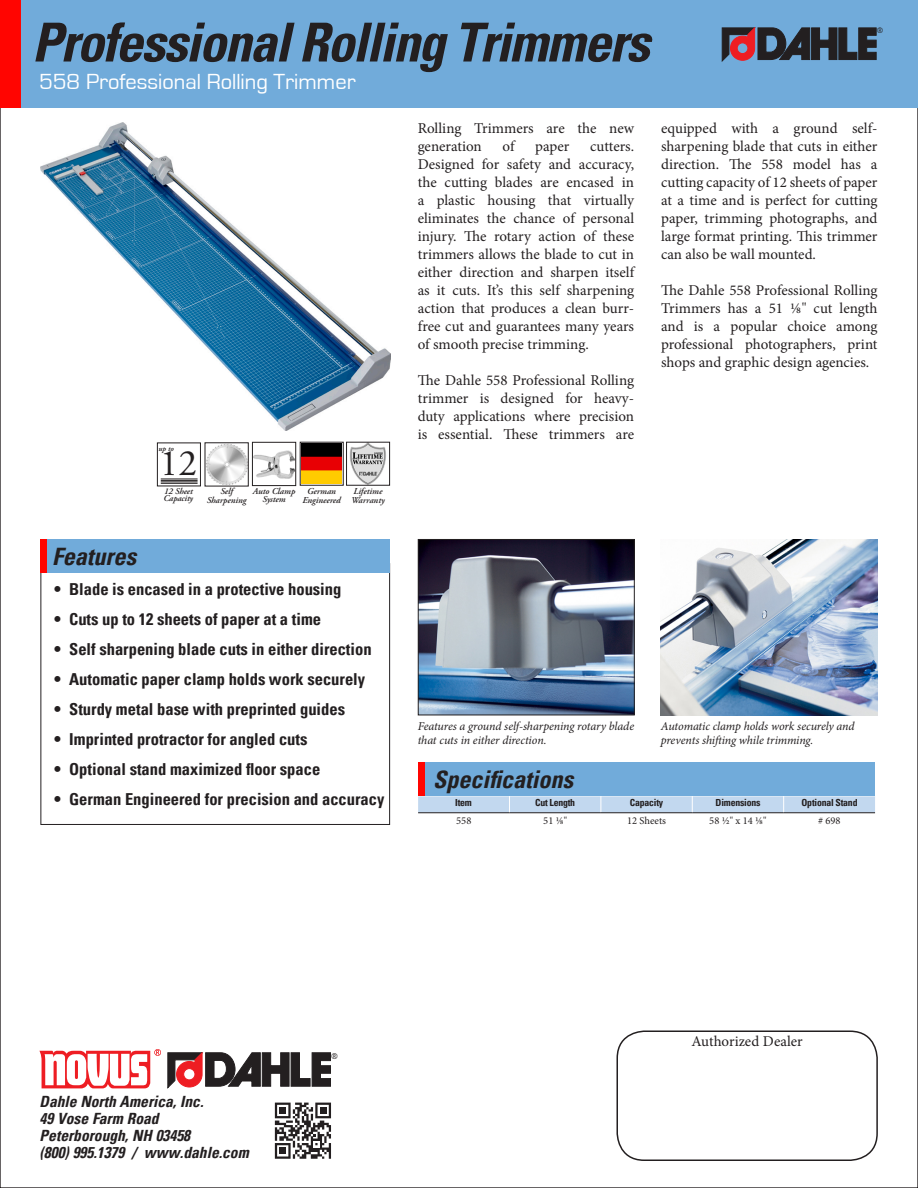
<style>
.page{position:relative;width:918px;height:1188px;background:#fff}
.page>*{position:absolute;margin:0;border:0;box-sizing:border-box;transform-origin:0 0}
.t1{font:italic 700 condensed 54px "Univers";letter-spacing:-.03em;color:#231f20}
.t2{font:37.2px "Adobe Garamond Pro";color:#231f20}
.t3{font:italic 700 condensed 24px "Univers";color:#231f20}
.t4{font:22.5px "Eurostile";color:#fff}
.t5{font:700 condensed 16.5px "Univers";color:#231f20}
.t6{font:italic 700 condensed 15.45px/17.1px "Univers";color:#231f20}
.t7{font:15px/18px "Minion Pro";color:#231f20;text-align:justify}
.t8{font:14.85px "Minion Pro";color:#231f20}
.t9{font:italic 12px/14.4px "Minion Pro";letter-spacing:-.01em;color:#231f20}
.t10{font:10.5px "Minion Pro";color:#231f20}
.t11{font:700 condensed 9.75px "Univers";letter-spacing:-.02em;color:#231f20}
.t12{font:italic 600 9px/8.7px "Adobe Garamond Pro";color:#231f20;text-align:center}
.t13{font:9px "Trebuchet MS";color:#231f20}
.t14{font:italic 600 8.85px/7.8px "Adobe Garamond Pro";letter-spacing:-.01em;color:#231f20}
.t15{font:8.55px "Trebuchet MS";color:#231f20}
.t16{font:italic 600 7.65px "Adobe Garamond Pro";color:#231f20}
</style>
<div class="page">
<div style="left:616px;top:1030px;width:262px;height:131px;border:2px solid #231f20;border-radius:27px"></div>
<svg style="left:168px;top:1052px;width:163px;height:36px"></svg>
<svg style="left:39px;top:1049px;width:122px;height:39px"></svg>
<svg style="left:274px;top:1102px;width:57px;height:57px"></svg>
<svg style="left:275px;top:1103px;width:56px;height:56px"></svg>
<div style="left:0;top:0;width:918px;height:108px;background:#71abda"></div>
<div style="left:0;top:0;width:20px;height:108px;background:#ff0501"></div>
<svg style="left:722px;top:27px;width:154px;height:35px"></svg>
<div style="left:40px;top:539px;width:350px;height:34px;background:#71abda"></div>
<div style="left:40px;top:539px;width:7px;height:34px;background:#ff0501"></div>
<img style="left:349px;top:444px;width:37px;height:40px">
<div style="left:346px;top:442px;width:44px;height:44px;border:1px solid #231f20"></div>
<div style="left:300px;top:442px;width:44px;height:44px;border:1px solid #231f20"></div>
<img style="left:302px;top:444px;width:40px;height:40px">
<img style="left:207px;top:444px;width:40px;height:40px">
<img style="left:254px;top:450px;width:40px;height:29px">
<div style="left:252px;top:442px;width:44px;height:44px;border:1px solid #231f20"></div>
<div style="left:157px;top:442px;width:44px;height:44px;border:1px solid #231f20"></div>
<hr style="left:161px;top:483px;width:37px;height:1px;background:#231f20">
<hr style="left:161px;top:482px;width:37px;height:1px;background:#231f20">
<hr style="left:161px;top:480px;width:37px;height:1px;background:#231f20">
<hr style="left:161px;top:479px;width:37px;height:1px;background:#231f20">
<img style="left:420px;top:541px;width:213px;height:172px">
<div style="left:418px;top:539px;width:217px;height:176px;border:1px solid #231f20"></div>
<img style="left:661px;top:539px;width:217px;height:176px">
<svg style="left:418px;top:796px;width:457px;height:17px;background:#bdd1e6"></svg>
<hr style="left:418px;top:813px;width:92px;height:1px;background:#231f20">
<hr style="left:510px;top:813px;width:91px;height:1px;background:#231f20">
<hr style="left:601px;top:813px;width:91px;height:1px;background:#231f20">
<hr style="left:692px;top:813px;width:92px;height:1px;background:#231f20">
<hr style="left:784px;top:813px;width:91px;height:1px;background:#231f20">
<div style="left:418px;top:762px;width:457px;height:34px;background:#71abda"></div>
<div style="left:418px;top:762px;width:6px;height:34px;background:#ff0501"></div>
<img style="left:40px;top:123px;width:350px;height:308px">
<p class="t1" style="left:32px;top:9px;width:619px">Professional Rolling Trimmers</p>
<p class="t4" style="left:39px;top:69px;width:318px">558 Professional Rolling Trimmer</p>
<p class="t15" style="left:877px;top:25px;width:8px">®</p>
<p class="t16" style="left:159px;top:444px;width:17px">up to</p>
<p class="t2" style="left:160px;top:441px;width:39px">12</p>
<p class="t14" style="left:164px;top:487px;width:31px">12 Sheet<br>Capacity</p>
<p class="t12" style="left:253px;top:487px;width:44px">Auto Clamp<br>System</p>
<p class="t12" style="left:207px;top:487px;width:41px">Self<br>Sharpening</p>
<p class="t12" style="left:302px;top:487px;width:40px">German<br>Engineered</p>
<p class="t12" style="left:351px;top:487px;width:35px;text-align:left">Lifetime<br>Warranty</p>
<p class="t7" style="left:418px;top:120px;width:218px">Rolling Trimmers are the new generation</p>
<p class="t7" style="left:503px;top:138px;width:13px">of</p>
<p class="t7" style="left:535px;top:138px;width:36px">paper</p>
<p class="t7" style="left:418px;top:138px;width:218px;text-indent:172px">cutters.<br>Designed for safety and accuracy, the cutting blades are encased in a plastic housing that virtually eliminates the chance of personal injury. The rotary action of these trimmers allows the blade to cut in either direction and sharpen itself as it cuts. It’s this self sharpening action that produces a clean burr&shy;free cut and guarantees many years of smooth precise trimming.</p>
<p class="t7" style="left:418px;top:372px;width:218px">The Dahle 558 Professional Rolling trimmer is designed for heavy&shy;duty applications where precision is essential. These trimmers are</p>
<p class="t7" style="left:661px;top:120px;width:218px">equipped with a ground self&shy;sharpening blade that cuts in either direction. The 558 model has a cutting capacity of 12 sheets of paper at a time and is perfect for cutting paper, trimming photographs, and large format printing. This trimmer can also be wall mounted.</p>
<p class="t7" style="left:661px;top:282px;width:218px">The Dahle 558 Professional Rolling Trimmers has a 51 1/8" cut length and is a popular choice among professional photographers, print shops and graphic design agencies.</p>
<p class="t3" style="left:52px;top:541px;width:85px">Features</p>
<p class="t5" style="left:54px;top:579px;width:289px">• Blade is encased in a protective housing</p>
<p class="t5" style="left:54px;top:609px;width:269px">• Cuts up to 12 sheets of paper at a time</p>
<p class="t5" style="left:54px;top:639px;width:319px">• Self sharpening blade cuts in either direction</p>
<p class="t5" style="left:54px;top:669px;width:313px">• Automatic paper clamp holds work securely</p>
<p class="t5" style="left:54px;top:699px;width:293px">• Sturdy metal base with preprinted guides</p>
<p class="t5" style="left:54px;top:729px;width:255px">• Imprinted protractor for angled cuts</p>
<p class="t5" style="left:54px;top:759px;width:268px">• Optional stand maximized floor space</p>
<p class="t5" style="left:54px;top:789px;width:332px">• German Engineered for precision and accuracy</p>
<p class="t9" style="left:418px;top:719px;width:218px">Features a ground self-sharpening rotary blade that cuts in either direction.</p>
<p class="t9" style="left:661px;top:719px;width:195px">Automatic clamp holds work securely and prevents shifting while trimming.</p>
<p class="t3" style="left:433px;top:765px;width:142px">Specifications</p>
<p class="t11" style="left:455px;top:797px;width:18px">Item</p>
<p class="t11" style="left:535px;top:797px;width:41px">Cut Length</p>
<p class="t11" style="left:630px;top:797px;width:35px">Capacity</p>
<p class="t11" style="left:716px;top:797px;width:46px">Dimensions</p>
<p class="t11" style="left:802px;top:797px;width:57px">Optional Stand</p>
<p class="t10" style="left:456px;top:814px;width:17px">558</p>
<p class="t10" style="left:543px;top:814px;width:25px">51 1⁄8"</p>
<p class="t10" style="left:627px;top:814px;width:40px">12 Sheets</p>
<p class="t10" style="left:709px;top:814px;width:59px">58 1/2" x 14 1/8"</p>
<p class="t10" style="left:818px;top:814px;width:24px"># 698</p>
<p class="t6" style="left:40px;top:1093px;width:211px">Dahle North America, Inc.<br>49 Vose Farm Road<br>Peterborough, NH 03458<br>(800) 995.1379 / www.dahle.com</p>
<p class="t13" style="left:331px;top:1050px;width:8px">®</p>
<p class="t8" style="left:692px;top:1031px;width:113px">Authorized Dealer</p>
</div>
